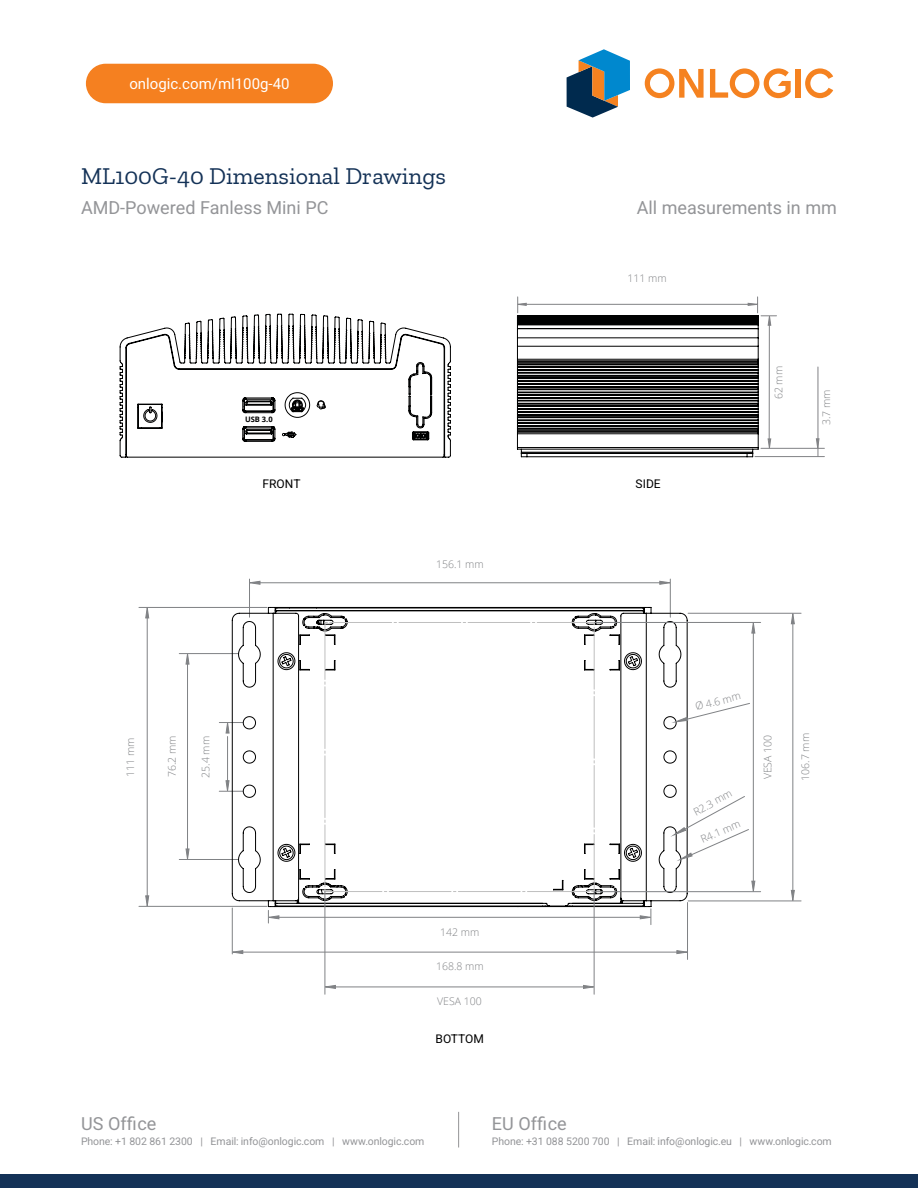
<style>
.page{position:relative;width:918px;height:1188px;background:#fff}
.page>*{position:absolute;margin:0;border:0;box-sizing:border-box;transform-origin:0 0}
.t1{font:24px "Zilla Slab";color:#143257}
.t2{font:18px "Heebo";color:#949598}
.t3{font:15px "Heebo";color:#fff}
.t4{font:12px "Heebo";color:#000}
.t5{font:10.5px "Heebo";letter-spacing:-.005em;color:#949598}
.t6{font:300 10.5px "Open Sans";color:#808285}
.t7{font:700 7.5px "Open Sans";color:#000}
</style>
<div class="page">
<div style="left:86px;top:64px;width:247px;height:39px;background:#f58020;border-radius:20px"></div>
<svg style="left:119px;top:313px;width:332px;height:145px"></svg>
<hr style="left:276px;top:917px;width:366px;height:1px;background:#808285">
<svg style="left:640px;top:909px;width:12px;height:16px"></svg>
<svg style="left:268px;top:910px;width:12px;height:13px"></svg>
<hr style="left:139px;top:906px;width:128px;height:1px;background:#808285">
<hr style="left:139px;top:607px;width:128px;height:1px;background:#808285">
<hr style="left:147px;top:614px;width:1px;height:283px;background:#808285">
<svg style="left:145px;top:895px;width:4px;height:12px"></svg>
<svg style="left:145px;top:608px;width:4px;height:11px"></svg>
<hr style="left:179px;top:859px;width:59px;height:1px;background:#808285">
<hr style="left:179px;top:653px;width:59px;height:1px;background:#808285">
<hr style="left:187px;top:661px;width:1px;height:190px;background:#808285">
<svg style="left:185px;top:848px;width:5px;height:11px"></svg>
<svg style="left:185px;top:654px;width:5px;height:11px"></svg>
<hr style="left:688px;top:613px;width:113px;height:1px;background:#808285">
<hr style="left:688px;top:901px;width:113px;height:1px;background:#808285">
<hr style="left:793px;top:622px;width:1px;height:271px;background:#808285">
<svg style="left:791px;top:613px;width:4px;height:11px"></svg>
<svg style="left:791px;top:890px;width:4px;height:11px"></svg>
<hr style="left:227px;top:737px;width:1px;height:45px;background:#808285">
<svg style="left:219px;top:780px;width:13px;height:12px"></svg>
<svg style="left:219px;top:722px;width:13px;height:12px"></svg>
<hr style="left:249px;top:579px;width:1px;height:38px;background:#808285">
<hr style="left:670px;top:579px;width:1px;height:38px;background:#808285">
<hr style="left:255px;top:582px;width:408px;height:1px;background:#808285">
<svg style="left:250px;top:580px;width:11px;height:5px"></svg>
<svg style="left:659px;top:580px;width:12px;height:5px"></svg>
<svg style="left:232px;top:607px;width:456px;height:300px"></svg>
<svg style="left:325px;top:622px;width:270px;height:270px"></svg>
<hr style="left:232px;top:908px;width:1px;height:46px;background:#808285">
<hr style="left:687px;top:903px;width:1px;height:56px;background:#808285">
<hr style="left:238px;top:952px;width:440px;height:1px;background:#808285">
<svg style="left:676px;top:950px;width:11px;height:4px"></svg>
<svg style="left:232px;top:950px;width:11px;height:4px"></svg>
<hr style="left:325px;top:891px;width:1px;height:103px;background:#808285">
<hr style="left:594px;top:891px;width:1px;height:103px;background:#808285">
<hr style="left:332px;top:987px;width:253px;height:1px;background:#808285">
<svg style="left:583px;top:985px;width:11px;height:4px"></svg>
<svg style="left:324px;top:985px;width:12px;height:4px"></svg>
<hr style="left:595px;top:891px;width:166px;height:1px;background:#808285">
<hr style="left:595px;top:622px;width:166px;height:1px;background:#808285">
<hr style="left:753px;top:632px;width:1px;height:253px;background:#808285">
<svg style="left:751px;top:623px;width:5px;height:11px"></svg>
<svg style="left:751px;top:880px;width:5px;height:12px"></svg>
<svg style="left:673px;top:796px;width:76px;height:64px"></svg>
<svg style="left:674px;top:703px;width:76px;height:20px"></svg>
<hr style="left:755px;top:456px;width:69px;height:1px;background:#818285">
<hr style="left:761px;top:448px;width:63px;height:1px;background:#818285">
<hr style="left:818px;top:367px;width:1px;height:90px;background:#818285">
<svg style="left:816px;top:438px;width:4px;height:11px"></svg>
<svg style="left:517px;top:296px;width:260px;height:161px"></svg>
<div style="left:0;top:1174px;width:918px;height:14px;background:#143257"></div>
<div style="left:795px;top:69px;width:6px;height:29px;background:#f58220"></div>
<svg style="left:645px;top:68px;width:59px;height:30px"></svg>
<svg style="left:710px;top:68px;width:81px;height:30px"></svg>
<svg style="left:805px;top:68px;width:28px;height:30px"></svg>
<svg style="left:567px;top:49px;width:63px;height:69px"></svg>
<hr style="left:458px;top:1112px;width:1px;height:36px;background:#949597">
<h3 class="t3" style="left:129px;top:73px;width:162px">onlogic.com/ml100g-40</h3>
<h1 class="t1" style="left:81px;top:163px;width:367px">ML100G-40 Dimensional Drawings</h1>
<h2 class="t2" style="left:81px;top:195px;width:249px">AMD-Powered Fanless Mini PC</h2>
<h2 class="t2" style="left:637px;top:195px;width:202px">All measurements in mm</h2>
<p class="t7" style="left:245px;top:414px;width:29px">USB 3.0</p>
<p class="t6" style="left:627px;top:271px;width:41px">111 mm</p>
<p class="t4" style="left:263px;top:476px;width:40px">FRONT</p>
<p class="t4" style="left:636px;top:476px;width:27px">SIDE</p>
<p class="t6" style="left:436px;top:557px;width:49px">156.1 mm</p>
<p class="t6" style="left:771px;top:399px;width:35px;rotate:-90deg">62 mm</p>
<p class="t6" style="left:819px;top:425px;width:37px;rotate:-90deg">3.7 mm</p>
<p class="t6" style="left:694px;top:700px;width:48px;rotate:-14deg">Ø 4.6 mm</p>
<p class="t6" style="left:123px;top:777px;width:41px;rotate:-90deg">111 mm</p>
<p class="t6" style="left:165px;top:777px;width:43px;rotate:-90deg">76.2 mm</p>
<p class="t6" style="left:798px;top:781px;width:49px;rotate:-90deg">106.7 mm</p>
<p class="t6" style="left:761px;top:779px;width:46px;rotate:-90deg">VESA 100</p>
<p class="t6" style="left:198px;top:778px;width:43px;rotate:-90deg">25.4 mm</p>
<p class="t6" style="left:691px;top:806px;width:43px;rotate:-28deg">R2.3 mm</p>
<p class="t6" style="left:440px;top:925px;width:41px">142 mm</p>
<p class="t6" style="left:436px;top:959px;width:49px">168.8 mm</p>
<p class="t6" style="left:437px;top:994px;width:46px">VESA 100</p>
<p class="t4" style="left:436px;top:1031px;width:50px">BOTTOM</p>
<p class="t6" style="left:698px;top:833px;width:43px;rotate:-24deg">R4.1 mm</p>
<h2 class="t2" style="left:81px;top:1111px;width:77px">US Office</h2>
<p class="t5" style="left:81px;top:1134px;width:345px">Phone: +1 802 861 2300 | Email: info@onlogic.com | www.onlogic.com</p>
<h2 class="t2" style="left:492px;top:1111px;width:76px">EU Office</h2>
<p class="t5" style="left:492px;top:1134px;width:341px">Phone: +31 088 5200 700 | Email: info@onlogic.eu | www.onlogic.com</p>
</div>
